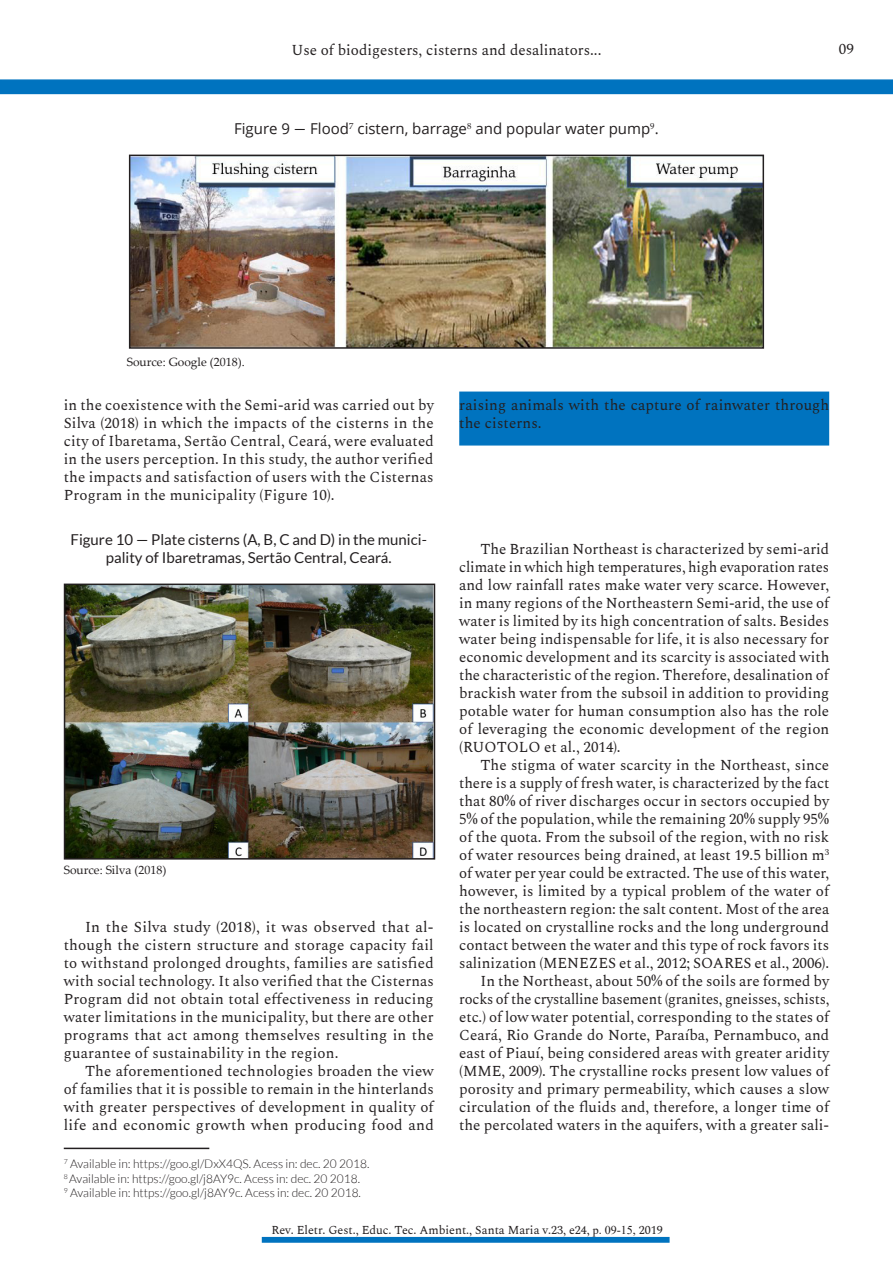
<style>
.page{position:relative;width:893px;height:1263px;background:#fff}
.page>*{position:absolute;margin:0;border:0;box-sizing:border-box;transform-origin:0 0}
.TextoCORRIDO{font:15px/18px "Spectral";letter-spacing:.005em;color:#231f20;text-align:justify}
.TABELA_TITULO{font:15px/18px "Lato";color:#231f20;text-align:center}
.TABELA_TITULO-2{font:15px "Open Sans";color:#231f20}
.NotadeRODAPÉ{font:300 12px "Lato";color:#231f20}
.t1{font:12px "Spectral";color:#231f20}
.NotadeRODAPÉ-2{font:12px "Palatino Linotype";color:#231f20}
.s1{font-family:"Lato"}
.s2{font-family:"Times New Roman"}
</style>
<div class="page">
<div style="left:0;top:79px;width:893px;height:15px;background:#0073bf;border:2px solid #0073bf"></div>
<svg style="left:262px;top:1237px;width:408px;height:6px;background:#0a78c1"></svg>
<div style="left:459px;top:392px;width:370px;height:54px;background:#0073bf;border:2px solid #0073bf"></div>
<img style="left:67px;top:587px;width:365px;height:270px">
<div style="left:64px;top:584px;width:371px;height:276px;border:2px solid #231f20"></div>
<img style="left:132px;top:158px;width:629px;height:188px">
<div style="left:129px;top:155px;width:635px;height:194px;border:2px solid #231f20"></div>
<hr style="left:64px;top:1148px;width:145px;height:1px;background:#231f20">
<p class="TextoCORRIDO" style="left:291px;top:40px;width:311px">Use of biodigesters, cisterns and desalinators...</p>
<p class="TextoCORRIDO" style="left:839px;top:39px;width:16px">09</p>
<p class="TABELA_TITULO-2" style="left:234px;top:118px;width:426px">Figure 9 <span class="s1">—</span> Flood<sup>7</sup> cistern, barrage<sup>8</sup> and popular water pump<sup>9</sup>.</p>
<p class="NotadeRODAPÉ-2" style="left:127px;top:353px;width:120px">Source: Google (2018).</p>
<p class="TextoCORRIDO" style="left:64px;top:394px;width:372px">in the coexistence with the Semi-arid was carried out by Silva (2018) in which the impacts of the cisterns in the city of Ibaretama, Sertão Central, Ceará, were evaluated in the users perception. In this study, the author verified the impacts and satisfaction of users with the Cisternas Program in the municipality (Figure 10).</p>
<p class="TABELA_TITULO" style="left:71px;top:530px;width:358px">Figure 10 — Plate cisterns (A, B, C and D) in the munici&shy;pality of Ibaretramas, Sertão Central, Ceará.</p>
<p class="NotadeRODAPÉ-2" style="left:64px;top:861px;width:104px">Source: Silva (2018)</p>
<p class="TextoCORRIDO" style="left:64px;top:916px;width:372px;text-indent:21px">In the Silva study (2018), it was observed that al&shy;though the cistern structure and storage capacity fail to withstand prolonged droughts, families are satisfied with social technology. It also verified that the Cisternas Program did not obtain total effectiveness in reducing water limitations in the municipality, but there are other programs that act among themselves resulting in the guarantee of sustainability in the region.</p>
<p class="TextoCORRIDO" style="left:64px;top:1060px;width:372px;text-indent:21px">The aforementioned technologies broaden the view of families that it is possible to remain in the hinterlands with greater perspectives of development in quality of life and economic growth when producing food and</p>
<p class="NotadeRODAPÉ" style="left:64px;top:1157px;width:307px"><sup>7</sup> Available in: https://goo.gl/DxX4QS. Acess in: dec. 20 2018.</p>
<p class="NotadeRODAPÉ" style="left:64px;top:1172px;width:298px"><sup>8</sup> Available in: https://goo.gl/j8AY9c. Acess in: dec. 20 2018.</p>
<p class="NotadeRODAPÉ" style="left:64px;top:1186px;width:299px"><sup>9</sup> Available in: https://goo.gl/j8AY9c. Acess in: dec. 20 2018.</p>
<p class="TextoCORRIDO" style="left:459px;top:394px;width:371px">raising animals with the capture of rainwater through the cisterns.</p>
<p class="TextoCORRIDO" style="left:459px;top:538px;width:372px;text-indent:21px">The Brazilian Northeast is characterized by semi-arid climate in which high temperatures, high evaporation rates and low rainfall rates make water very scarce. However, in many regions of the Northeastern Semi-arid, the use of water is limited by its high concentration of salts. Besides water being indispensable for life, it is also necessary for economic development and its scarcity is associated with the characteristic of the region. Therefore, desalination of brackish water from the subsoil in addition to providing potable water for human consumption also has the role of leveraging the economic development of the region (RUOTOLO et al., 2014).</p>
<p class="TextoCORRIDO" style="left:459px;top:754px;width:372px;text-indent:21px">The stigma of water scarcity in the Northeast, since there is a supply of fresh water, is characterized by the fact that 80% of river discharges occur in sectors occupied by 5% of the population, while the remaining 20% supply 95% of the quota. From the subsoil of the region, with no risk of water resources being drained, at least 19.5 billion m<sup>3 </sup>of water per year could be extracted. The use of this water, however, is limited by a typical problem of the water of the northeastern region: the salt content. Most of the area is located on crystalline rocks and the long underground contact between the water and this type of rock favors its salinization (MENEZES et al., 2012; SOARES et al., 2006).</p>
<p class="TextoCORRIDO" style="left:459px;top:970px;width:372px;text-indent:21px">In the Northeast, about 50% of the soils are formed by rocks of the crystalline basement (granites, gneisses, schists, etc.) of low water potential, corresponding to the states of Ceará, Rio Grande do Norte, Paraíba, Pernambuco, and east of Piauí, being considered areas with greater aridity (MME, 2009). The crystalline rocks present low values of porosity and primary permeability, which causes a slow circulation of the fluids and, therefore, a longer time of the percolated waters in the aquifers, with a greater sali-</p>
<p class="t1" style="left:272px;top:1221px;width:393px">Rev. Eletr. Gest., Educ. Tec. Ambient., Santa Maria v.23, e24, <span class="s2">p. 09-15,</span> 2019</p>
</div>
